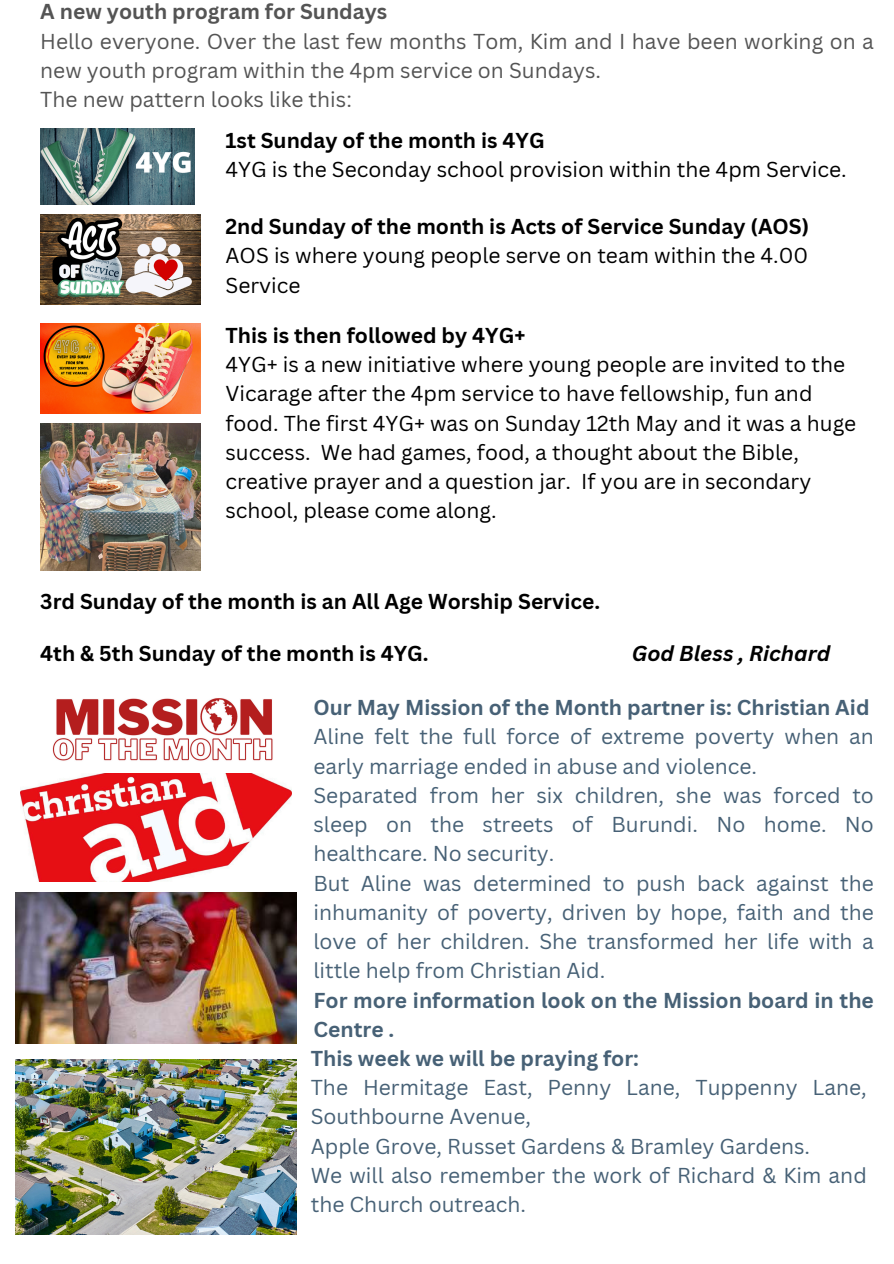
<style>
.page{position:relative;width:894px;height:1264px;background:#fff}
.page>*{position:absolute;margin:0;border:0;box-sizing:border-box;transform-origin:0 0}
.t1{font:21px/29.2px "Canva Sans";color:#476176}
.t2{font:21px/29.2px "Canva Sans";color:#000}
.t3{font:700 21px "Canva Sans";color:#000}
.t4{font:21px/29.2px "Canva Sans";color:#545454}
.t5{font:700 21px/29.2px "Canva Sans";color:#476176}
.t6{font:700 21px "Canva Sans";color:#545454}
.t7{font:italic 700 21px "Canva Sans";color:#000}
</style>
<div class="page">
<img style="left:15px;top:1059px;width:281px;height:174px">
<img style="left:52px;top:698px;width:221px;height:76px">
<img style="left:15px;top:892px;width:281px;height:151px">
<img style="left:21px;top:774px;width:270px;height:108px">
<img style="left:40px;top:128px;width:154px;height:77px">
<img style="left:40px;top:215px;width:160px;height:90px">
<img style="left:40px;top:323px;width:160px;height:90px">
<img style="left:40px;top:424px;width:160px;height:146px">
<p class="t6" style="left:40px;top:-3px;width:348px">A new youth program for Sundays</p>
<p class="t4" style="left:40px;top:26px;width:834px">Hello everyone. Over the last few months Tom, Kim and I have been working on a new youth program within the 4pm service on Sundays.</p>
<p class="t4" style="left:40px;top:84px;width:313px">The new pattern looks like this:</p>
<p class="t3" style="left:225px;top:125px;width:320px">1st Sunday of the month is 4YG</p>
<p class="t2" style="left:225px;top:154px;width:622px">4YG is the Seconday school provision within the 4pm Service.</p>
<p class="t3" style="left:225px;top:211px;width:585px">2nd Sunday of the month is Acts of Service Sunday (AOS)</p>
<p class="t2" style="left:225px;top:240px;width:584px">AOS is where young people serve on team within the 4.00<br>Service</p>
<p class="t3" style="left:225px;top:320px;width:301px">This is then followed by 4YG+</p>
<p class="t2" style="left:225px;top:349px;width:632px">4YG+ is a new initiative where young people are invited to the<br>Vicarage after the 4pm service to have fellowship, fun and food. The first 4YG+ was on Sunday 12th May and it was a huge</p>
<p class="t2" style="left:225px;top:437px;width:587px">success. We had games, food, a thought about the Bible, creative prayer and a question jar. If you are in secondary school, please come along.</p>
<p class="t3" style="left:40px;top:586px;width:561px">3rd Sunday of the month is an All Age Worship Service.</p>
<p class="t3" style="left:40px;top:638px;width:390px">4th &amp; 5th Sunday of the month is 4YG.</p>
<p class="t7" style="left:631px;top:638px;width:200px">God Bless , Richard</p>
<p class="t5" style="left:313px;top:692px;width:557px">Our May Mission of the Month partner is: Christian Aid</p>
<p class="t1" style="left:313px;top:721px;width:562px">Aline felt the full force of extreme poverty when an early marriage ended in abuse and violence.</p>
<p class="t1" style="left:313px;top:780px;width:562px;text-align:justify">Separated from her six children, she was forced to sleep on the streets of Burundi. No home. No healthcare. No security.</p>
<p class="t1" style="left:313px;top:867px;width:562px;text-align:justify">But Aline was determined to push back against the inhumanity of poverty, driven by hope, faith and the love of her children. She transformed her life with a little help from Christian Aid.</p>
<p class="t5" style="left:313px;top:984px;width:562px">For more information look on the Mission board in the<br>Centre .</p>
<p class="t5" style="left:310px;top:1042px;width:330px">This week we will be praying for:</p>
<p class="t1" style="left:310px;top:1072px;width:557px">The Hermitage East, Penny Lane, Tuppenny Lane,<br>Southbourne Avenue,</p>
<p class="t1" style="left:310px;top:1130px;width:500px">Apple Grove, Russet Gardens &amp; Bramley Gardens.</p>
<h1 class="t1" style="left:310px;top:1159px;width:557px">We will also remember the work of Richard &amp; Kim and the Church outreach.</h1>
</div>
